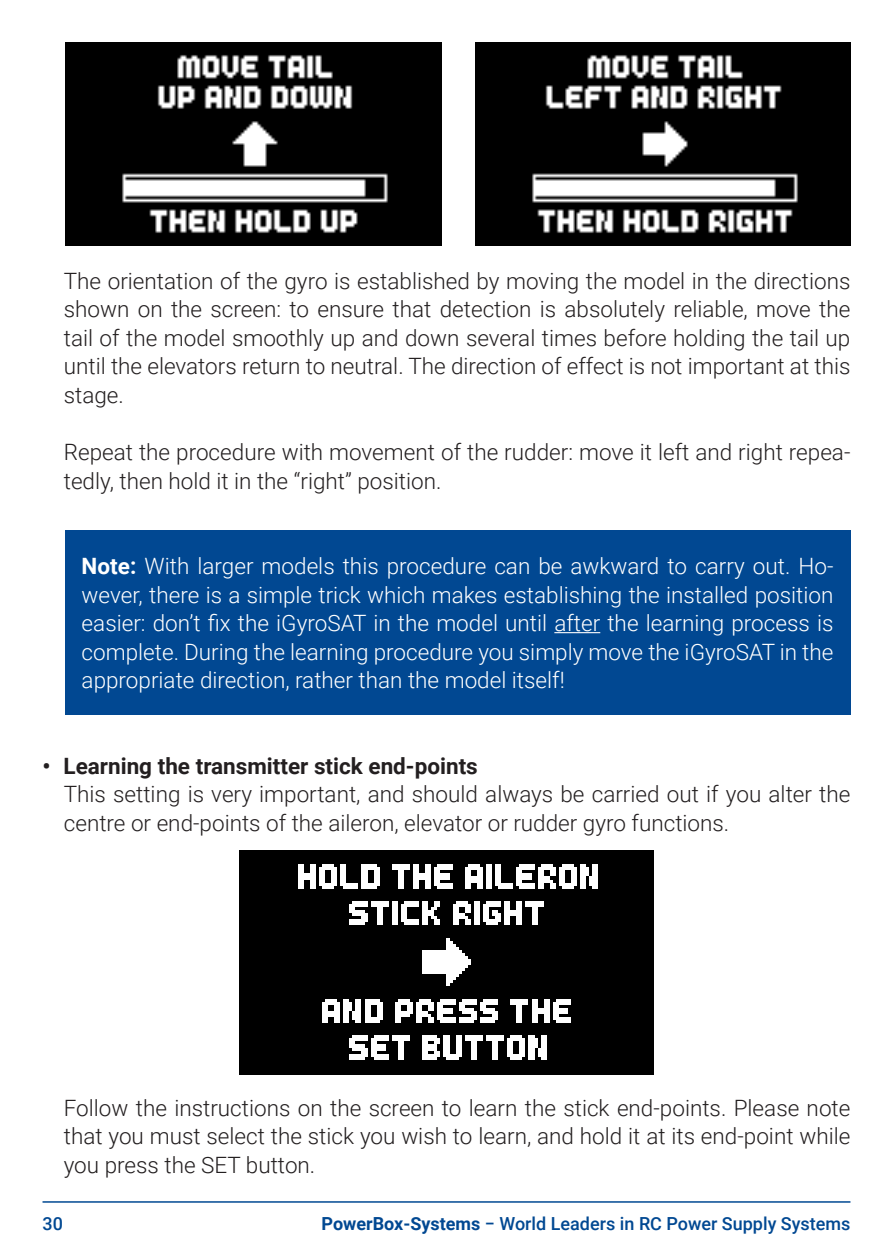
<style>
.page{position:relative;width:893px;height:1259px;background:#fff}
.page>*{position:absolute;margin:0;border:0;box-sizing:border-box;transform-origin:0 0}
.t1{font:300 22.5px/28.5px "Roboto";color:#231f20;text-align:justify}
.t2{font:300 22.5px/28.5px "Roboto";color:#fff;text-align:justify}
.t3{font:700 22.5px "Roboto";color:#231f20}
.t4{font:500 18px "Roboto";color:#014892}
.s1{font-weight:700}
</style>
<div class="page">
<hr style="left:43px;top:1201px;width:807px;height:1px;background:#014892">
<img style="left:66px;top:43px;width:375px;height:203px">
<img style="left:475px;top:43px;width:375px;height:203px">
<div style="left:65px;top:530px;width:785px;height:185px;background:#014892"></div>
<hr style="left:554px;top:632px;width:46px;height:1px;background:#fff">
<img style="left:239px;top:850px;width:415px;height:224px">
<p class="t1" style="left:64px;top:266px;width:788px">The orientation of the gyro is established by moving the model in the directions shown on the screen: to ensure that detection is absolutely reliable, move the tail of the model smoothly up and down several times before holding the tail up until the elevators return to neutral. The direction of effect is not important at this stage.</p>
<p class="t1" style="left:64px;top:437px;width:788px">Repeat the procedure with movement of the rudder: move it left and right repea&shy;tedly, then hold it in the “right” position.</p>
<p class="t2" style="left:82px;top:551px;width:753px"><span class="s1">Note:</span> With larger models this procedure can be awkward to carry out. Ho&shy;wever, there is a simple trick which makes establishing the installed position easier: don’t fix the iGyroSAT in the model until after the learning process is complete. During the learning procedure you simply move the iGyroSAT in the appropriate direction, rather than the model itself!</p>
<p class="t3" style="left:43px;top:750px;width:437px">• Learning the transmitter stick end-points</p>
<p class="t1" style="left:64px;top:779px;width:788px">This setting is very important, and should always be carried out if you alter the centre or end-points of the aileron, elevator or rudder gyro functions.</p>
<p class="t1" style="left:64px;top:1092px;width:788px">Follow the instructions on the screen to learn the stick end-points. Please note that you must select the stick you wish to learn, and hold it at its end-point while you press the SET button.</p>
<p class="t4" style="left:43px;top:1210px;width:22px">30</p>
<p class="t4" style="left:321px;top:1210px;width:530px"><span class="s1">PowerBox-Systems</span> − World Leaders in RC Power Supply Systems</p>
</div>
